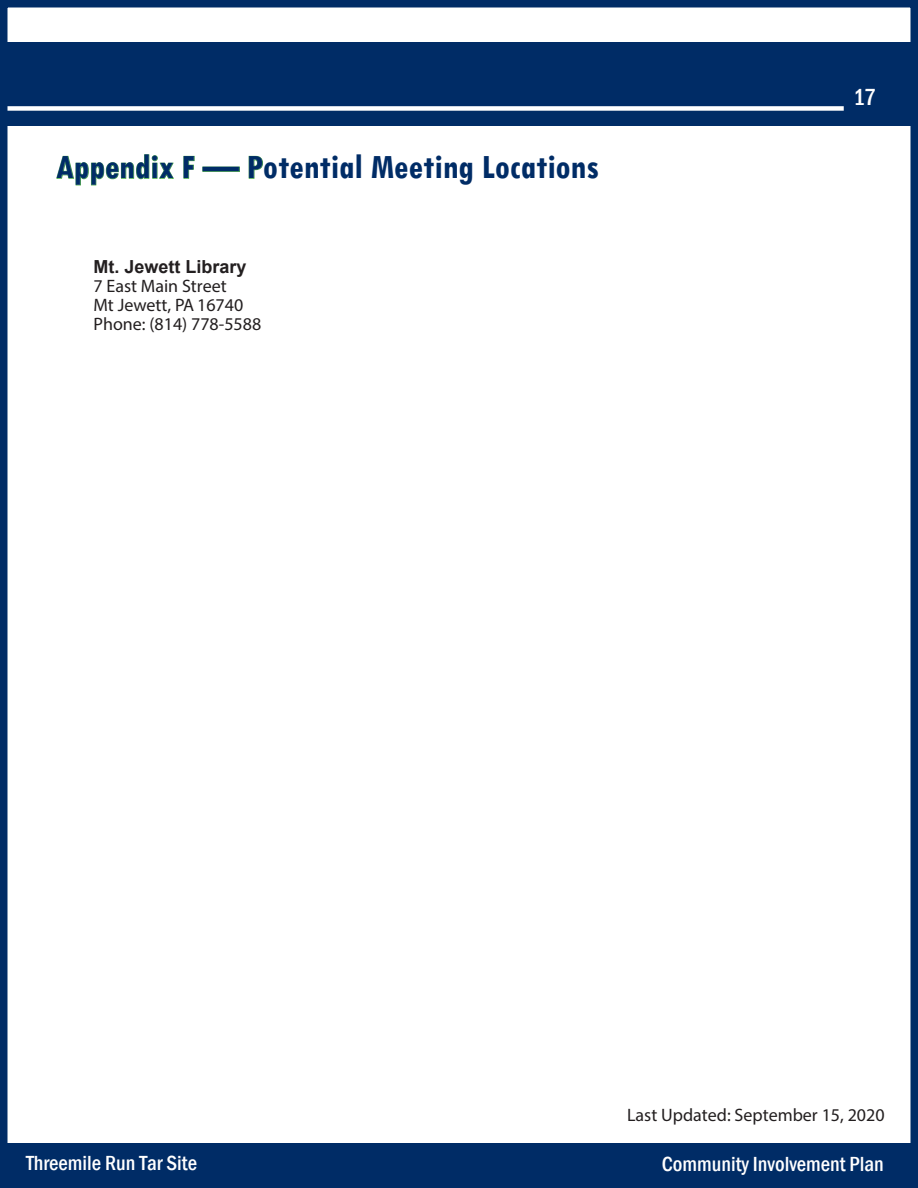
<style>
.page{position:relative;width:918px;height:1188px;background:#fff}
.page>*{position:absolute;margin:0;border:0;box-sizing:border-box;transform-origin:0 0}
.t1{font:700 condensed 36px "Tw Cen";color:#002c66}
.t2{font:24px "Franklin Gothic Medium Cond";color:#fff}
.t3{font:21px "Franklin Gothic Medium Cond";color:#fff}
.t4{font:18px/19.4px "Myriad Pro";color:#231f20}
.t5{font:700 18px "Arial";color:#231f20}
.s1{color:#56b250}
</style>
<div class="page">
<div style="left:0;top:42px;width:918px;height:83px;background:#002c66"></div>
<div style="left:6px;top:106px;width:838px;height:5px;background:#fff"></div>
<div style="left:0;top:0;width:918px;height:1188px;border:8px solid #002c66"></div>
<div style="left:1px;top:1144px;width:916px;height:43px;background:#002c66"></div>
<p class="t1" style="left:56px;top:145px;width:544px"><span class="s1">Appendix F — P</span>otential Meeting Locations</p>
<p class="t5" style="left:93px;top:254px;width:155px">Mt. Jewett Library</p>
<p class="t4" style="left:93px;top:276px;width:169px">7 East Main Street<br>Mt Jewett, PA 16740<br>Phone: (814) 778-5588</p>
<p class="t2" style="left:853px;top:81px;width:24px">17</p>
<p class="t4" style="left:627px;top:1105px;width:259px">Last Updated: September 15, 2020</p>
<p class="t3" style="left:26px;top:1149px;width:172px">Threemile Run Tar Site</p>
<p class="t3" style="left:662px;top:1151px;width:224px">Community Involvement Plan</p>
</div>
